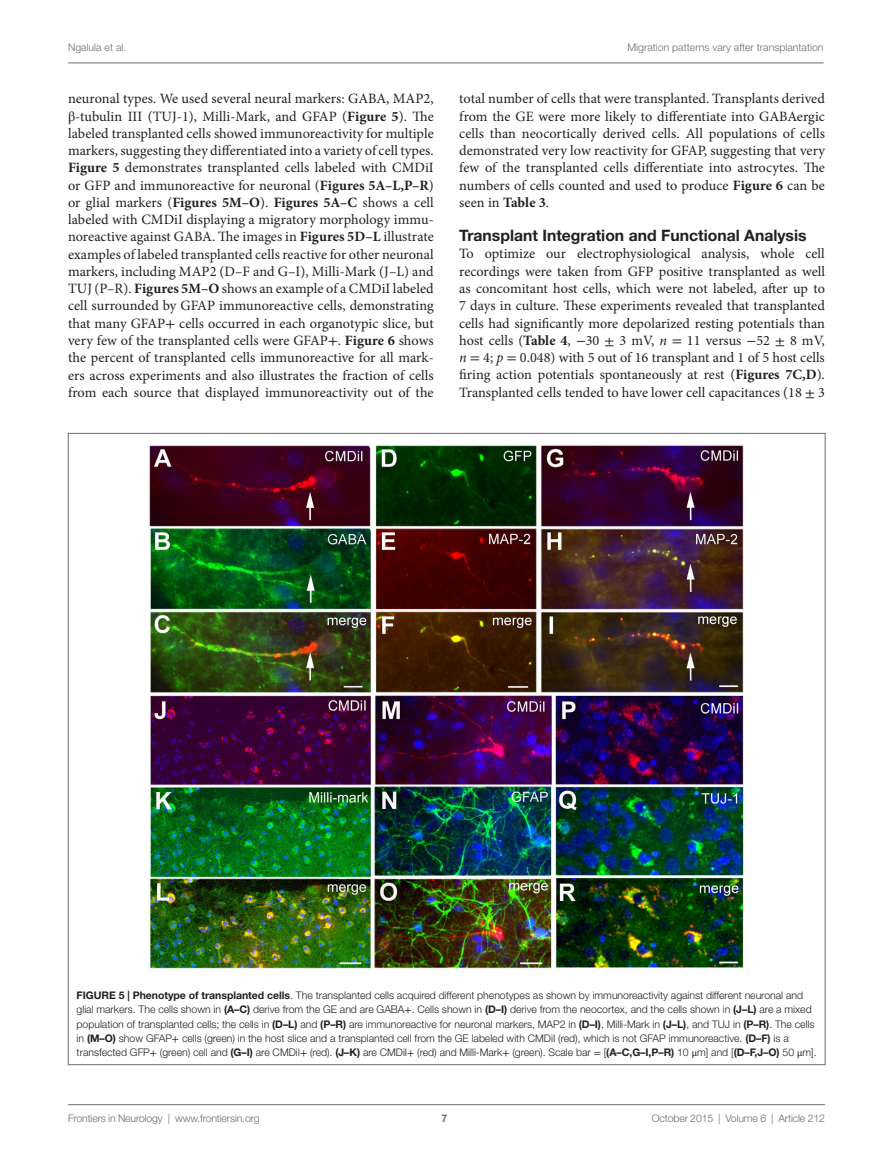
<style>
.page{position:relative;width:893px;height:1170px;background:#fff}
.page>*{position:absolute;margin:0;border:0;box-sizing:border-box;transform-origin:0 0}
.t1{font:700 15.75px "Helvetica Neue LT Std";color:#231f20}
.t2{font:14.25px/17.2px "Minion Pro";color:#231f20;text-align:justify}
.t3{font:300 10.5px/14.2px "Helvetica Neue LT Std";letter-spacing:-.005em;color:#231f20}
.t4{font:300 10.5px "Helvetica Neue LT Std";letter-spacing:-.015em;color:#6c6d70}
.t5{font:700 10.5px "Helvetica Neue LT Std";color:#6c6d70}
.s1{font-family:"STIX General"}
.s2{font-weight:700}
.s3{font-style:italic}
.s4{font-family:"STIX General";font-weight:400}
</style>
<div class="page">
<img style="left:149px;top:445px;width:595px;height:524px">
<hr style="left:68px;top:1104px;width:757px;height:1px;background:#6c6d70">
<hr style="left:68px;top:63px;width:756px;height:1px;background:#6c6d70">
<p class="t4" style="left:68px;top:41px;width:60px">Ngalula et al.</p>
<p class="t4" style="left:627px;top:41px;width:198px">Migration patterns vary after transplantation</p>
<p class="t2" style="left:68px;top:90px;width:367px">neuronal types. We used several neural markers: GABA, MAP2, <span class="s1">β</span>-tubulin III (TUJ-1), Milli-Mark, and GFAP (<span class="s2">Figure 5</span>). The labeled transplanted cells showed immunoreactivity for multiple markers, suggesting they differentiated into a variety of cell types.<br><span class="s2">Figure 5</span> demonstrates transplanted cells labeled with CMDiI or GFP and immunoreactive for neuronal (<span class="s2">Figures 5A–L,P–R</span>) or glial markers (<span class="s2">Figures 5M–O</span>). <span class="s2">Figures 5A–C</span> shows a cell labeled with CMDiI displaying a migratory morphology immu&shy;noreactive against GABA. The images in <span class="s2">Figures 5D–L</span> illustrate examples of labeled transplanted cells reactive for other neuronal markers, including MAP2 (D–F and G–I), Milli-Mark (J–L) and TUJ (P–R). <span class="s2">Figures 5M–O</span> shows an example of a CMDiI labeled cell surrounded by GFAP immunoreactive cells, demonstrating that many GFAP<span class="s1">+</span> cells occurred in each organotypic slice, but very few of the transplanted cells were GFAP<span class="s1">+</span>. <span class="s2">Figure 6</span> shows the percent of transplanted cells immunoreactive for all mark&shy;ers across experiments and also illustrates the fraction of cells from each source that displayed immunoreactivity out of the</p>
<p class="t2" style="left:459px;top:90px;width:367px">total number of cells that were transplanted. Transplants derived from the GE were more likely to differentiate into GABAergic cells than neocortically derived cells. All populations of cells demonstrated very low reactivity for GFAP, suggesting that very few of the transplanted cells differentiate into astrocytes. The numbers of cells counted and used to produce <span class="s2">Figure 6</span> can be seen in <span class="s2">Table 3</span>.</p>
<p class="t1" style="left:459px;top:226px;width:349px">Transplant Integration and Functional Analysis</p>
<p class="t2" style="left:459px;top:245px;width:367px">To optimize our electrophysiological analysis, whole cell recordings were taken from GFP positive transplanted as well as concomitant host cells, which were not labeled, after up to 7 days in culture. These experiments revealed that transplanted cells had significantly more depolarized resting potentials than host cells (<span class="s2">Table 4</span>, <span class="s1">−</span>30 <span class="s1">±</span> 3 mV, <span class="s3">n</span> <span class="s1">=</span> 11 versus <span class="s1">−</span>52 <span class="s1">±</span> 8 mV, <span class="s3">n</span> <span class="s1">=</span> 4; <span class="s3">p</span> <span class="s1">=</span> 0.048) with 5 out of 16 transplant and 1 of 5 host cells firing action potentials spontaneously at rest (<span class="s2">Figures 7C,D</span>).<br>Transplanted cells tended to have lower cell capacitances (18 <span class="s1">±</span> 3</p>
<p class="t3" style="left:77px;top:988px;width:741px"><span class="s2">FIG URE 5 | Phenotype of transplanted cells</span>. The transplanted cells acquired different phenotypes as shown by immunoreactivity against different neuronal and glial markers. The cells shown in <span class="s2">(A–C)</span> derive from the GE and are GABA<span class="s4">+</span>. Cells shown in <span class="s2">(D–I)</span> derive from the neocortex, and the cells shown in <span class="s2">(J–L)</span> are a mixed population of transplanted cells; the cells in <span class="s2">(D–L)</span> and <span class="s2">(P–R)</span> are immunoreactive for neuronal markers, MAP2 in <span class="s2">(D–I)</span>, Milli-Mark in <span class="s2">(J–L)</span>, and TUJ in <span class="s2">(P–R)</span>. The cells in <span class="s2">(M–O)</span> show GFAP<span class="s4">+</span> cells (green) in the host slice and a transplanted cell from the GE labeled with CMDiI (red), which is not GFAP immunoreactive. <span class="s2">(D–F)</span> is a transfected GFP<span class="s4">+</span> (green) cell and <span class="s2">(G–I)</span> are CMDiI<span class="s4">+</span> (red). <span class="s2">(J–K)</span> are CMDiI<span class="s4">+</span> (red) and Milli-Mark<span class="s4">+</span> (green). Scale bar <span class="s4">=</span> [<span class="s2">(A–C,G–I,P–R)</span> 10 <span class="s4">μ</span>m] and [<span class="s2">(D–F,J–O)</span> 50 <span class="s4">μ</span>m].</p>
<p class="t4" style="left:68px;top:1111px;width:193px">Frontiers in Neurology | www.frontiersin.org</p>
<p class="t5" style="left:441px;top:1111px;width:7px">7</p>
<p class="t4" style="left:652px;top:1111px;width:174px">October 2015 | Volume 6 | Article 212</p>
</div>
